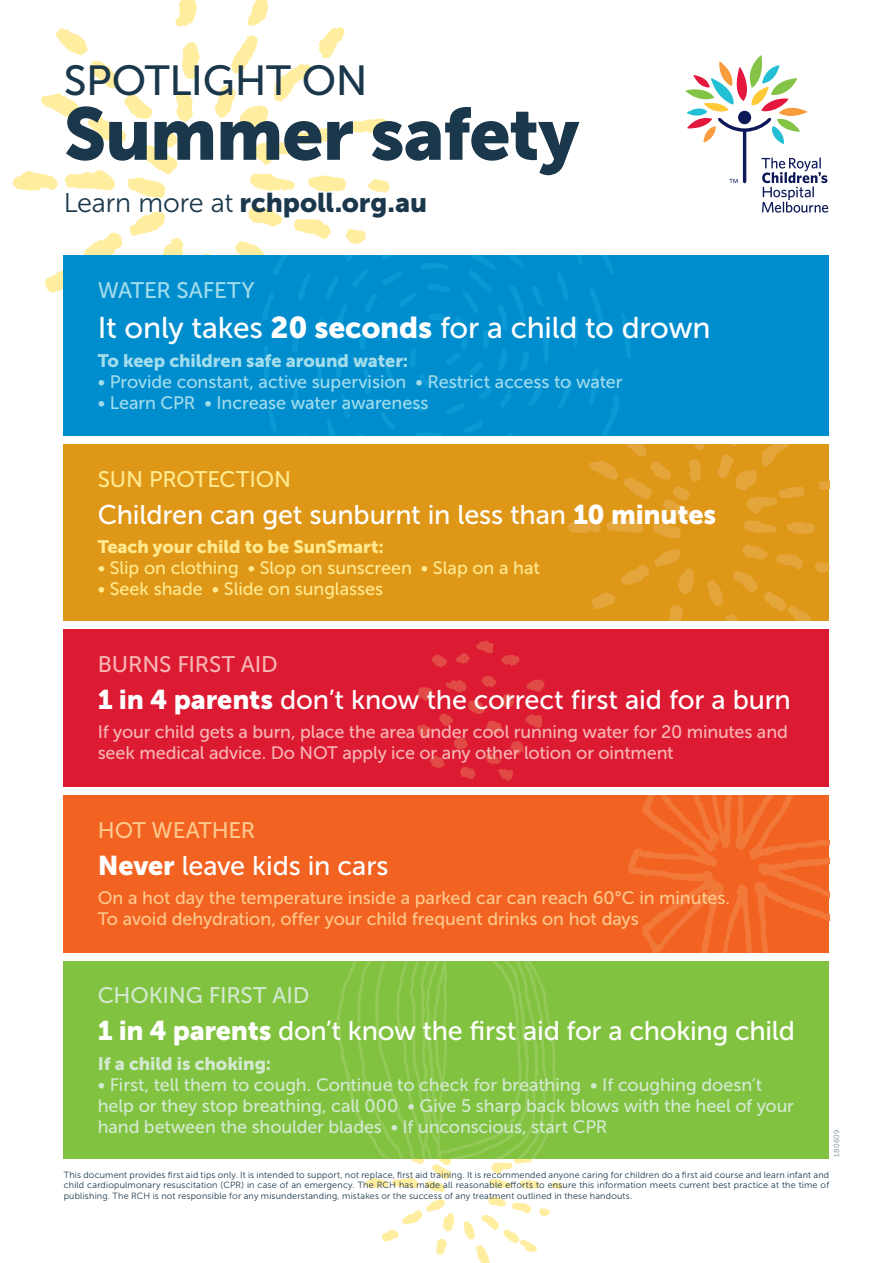
<style>
.page{position:relative;width:893px;height:1263px;background:#fff}
.page>*{position:absolute;margin:0;border:0;box-sizing:border-box;transform-origin:0 0}
.t1{font:73.5px "Museo Sans 900";letter-spacing:-.02em;color:#1a374b}
.t2{font:42px "Museo Sans 500";letter-spacing:-.01em;color:#1a374b}
.t3{font:30px "Museo Sans 500";letter-spacing:-.01em;color:#fff}
.t4{font:27px "Museo Sans 500";letter-spacing:-.01em;color:#fff}
.t5{font:27px "Museo Sans 900";letter-spacing:-.005em;color:#1a374b}
.t6{font:22.5px "Museo Sans 500";letter-spacing:-.01em;color:#d4e9d1}
.t7{font:22.5px "Museo Sans 500";letter-spacing:-.005em;color:#ffea90}
.t8{font:22.5px "Museo Sans 500";letter-spacing:-.01em;color:#f8b5b5}
.t9{font:22.5px "Museo Sans 500";letter-spacing:-.005em;color:#a1dcec}
.t10{font:22.5px "Museo Sans 500";letter-spacing:-.01em;color:#fdc98c}
.t11{font:18px/21px "Museo Sans 500";letter-spacing:-.005em;color:#d4e9d1}
.t12{font:18px/21px "Museo Sans 500";letter-spacing:-.01em;color:#f8b5b5}
.t13{font:18px/21px "Museo Sans 500";letter-spacing:-.005em;color:#fdc98c}
.t14{font:18px "Museo Sans 500";letter-spacing:-.005em;color:#a1dcec}
.t15{font:18px "Museo Sans 500";letter-spacing:-.005em;color:#ffea90}
.t16{font:18px "Museo Sans 900";letter-spacing:-.005em;color:#a1dcec}
.t17{font:18px "Museo Sans 900";letter-spacing:-.005em;color:#ffea90}
.t18{font:18px "Museo Sans 900";letter-spacing:-.005em;color:#d4e9d1}
.t19{font:9px/10.8px "Museo Sans 300";letter-spacing:.02em;color:#1a374b;text-align:justify}
.t20{font:7.5px "Museo Sans 300";letter-spacing:.02em;color:#758c99}
.s1{font-family:"Museo Sans 300"}
.s2{font-family:"Museo Sans 900"}
</style>
<div class="page">
<img style="left:12px;top:0;width:378px;height:381px">
<img style="left:365px;top:1159px;width:197px;height:104px">
<div style="left:64px;top:255px;width:765px;height:181px;background:#008dce"></div>
<img style="left:263px;top:255px;width:367px;height:181px">
<div style="left:64px;top:444px;width:765px;height:177px;background:#df9717"></div>
<img style="left:568px;top:444px;width:261px;height:177px">
<div style="left:64px;top:961px;width:765px;height:198px;background:#81c340"></div>
<img style="left:337px;top:961px;width:219px;height:198px">
<div style="left:64px;top:629px;width:765px;height:158px;background:#dc1a32"></div>
<img style="left:417px;top:640px;width:128px;height:141px">
<div style="left:64px;top:795px;width:765px;height:157px;background:#f26221"></div>
<img style="left:628px;top:795px;width:201px;height:157px">
<svg style="left:686px;top:55px;width:142px;height:158px"></svg>
<h2 class="t2" style="left:64px;top:58px;width:305px">SPOTLIGHT ON</h2>
<h1 class="t1" style="left:64px;top:92px;width:517px">Summer safety</h1>
<h3 class="t5" style="left:64px;top:187px;width:365px"><span class="s1">Learn more at</span> rchpoll.org.au</h3>
<h3 class="t9" style="left:98px;top:277px;width:158px">WATER SAFETY</h3>
<h3 class="t3" style="left:98px;top:311px;width:614px">It only takes <span class="s2">20 seconds</span> for a child to drown</h3>
<h3 class="t16" style="left:98px;top:350px;width:312px">To keep children safe around water:</h3>
<h3 class="t14" style="left:98px;top:372px;width:526px">• Provide constant, active supervision • Restrict access to water</h3>
<h3 class="t14" style="left:98px;top:393px;width:332px">• Learn CPR • Increase water awareness</h3>
<h3 class="t7" style="left:98px;top:467px;width:195px">SUN PROTECTION</h3>
<h3 class="t4" style="left:98px;top:500px;width:620px">Children can get sunburnt in less than <span class="s2">10 minutes</span></h3>
<h3 class="t17" style="left:98px;top:537px;width:288px">Teach your child to be SunSmart:</h3>
<h3 class="t15" style="left:98px;top:558px;width:443px">• Slip on clothing • Slop on sunscreen • Slap on a hat</h3>
<h3 class="t15" style="left:98px;top:579px;width:287px">• Seek shade • Slide on sunglasses</h3>
<h3 class="t8" style="left:98px;top:652px;width:182px">BURNS FIRST AID</h3>
<h3 class="t4" style="left:98px;top:685px;width:694px"><span class="s2">1 in 4 parents</span> don’t know the correct first aid for a burn</h3>
<h3 class="t12" style="left:98px;top:722px;width:692px">If your child gets a burn, place the area under cool running water for 20 minutes and seek medical advice. Do NOT apply ice or any other lotion or ointment</h3>
<h3 class="t10" style="left:98px;top:817px;width:159px">HOT WEATHER</h3>
<h3 class="t4" style="left:98px;top:850px;width:292px"><span class="s2">Never</span> leave kids in cars</h3>
<h3 class="t13" style="left:98px;top:887px;width:634px">On a hot day the temperature inside a parked car can reach 60°C in minutes.<br>To avoid dehydration, offer your child frequent drinks on hot days</h3>
<h3 class="t6" style="left:98px;top:983px;width:213px">CHOKING FIRST AID</h3>
<h3 class="t4" style="left:98px;top:1016px;width:699px"><span class="s2">1 in 4 parents</span> don’t know the first aid for a choking child</h3>
<h3 class="t18" style="left:98px;top:1053px;width:175px">If a child is choking:</h3>
<h3 class="t11" style="left:98px;top:1074px;width:698px">• First, tell them to cough. Continue to check for breathing • If coughing doesn’t help or they stop breathing, call 000 • Give 5 sharp back blows with the heel of your hand between the shoulder blades • If unconscious, start CPR</h3>
<p class="t20" style="left:832px;top:1157px;width:29px;rotate:-90deg">180609</p>
<p class="t19" style="left:64px;top:1169px;width:767px">This document provides first aid tips only. It is intended to support, not replace, first aid training. It is recommended anyone caring for children do a first aid course and learn infant and child cardiopulmonary resuscitation (CPR) in case of an emergency. The RCH has made all reasonable efforts to ensure this information meets current best practice at the time of publishing. The RCH is not responsible for any misunderstanding, mistakes or the success of any treatment outlined in these handouts.</p>
</div>
